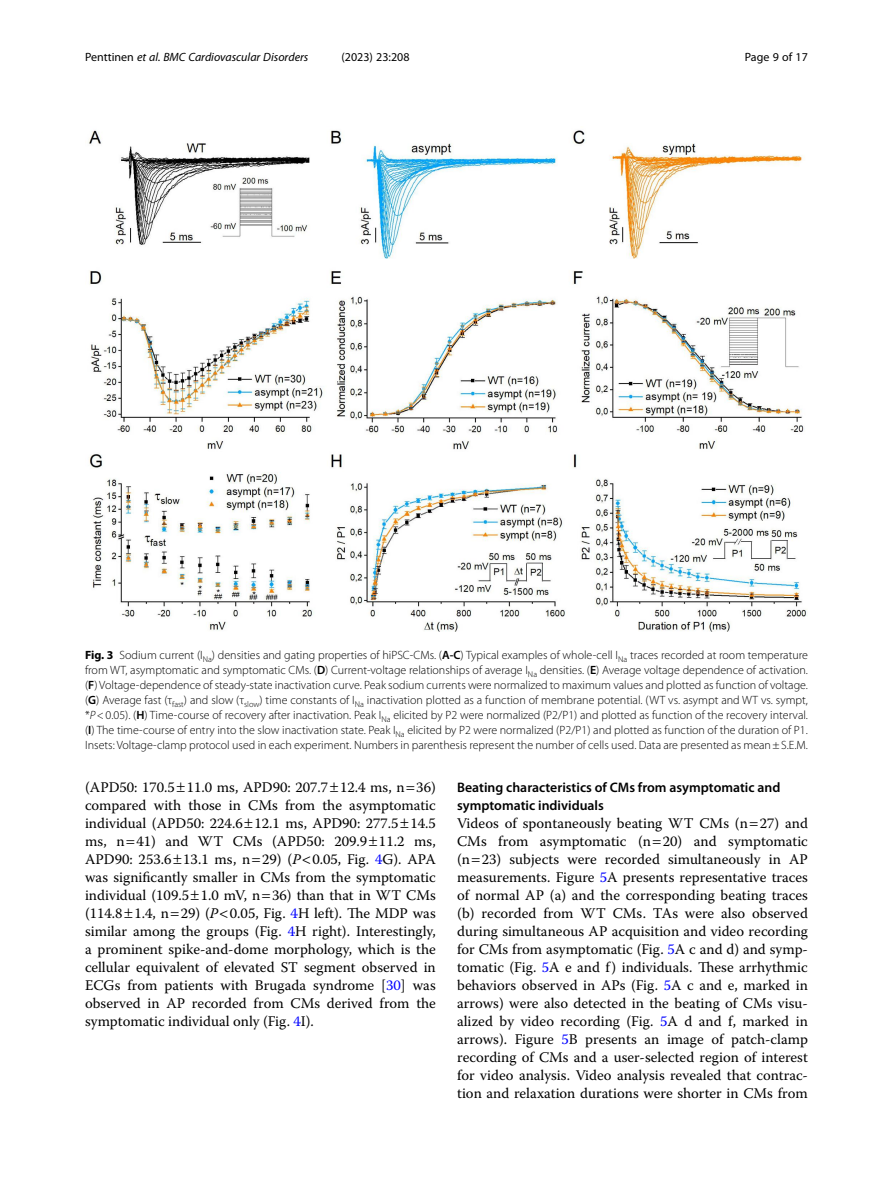
<style>
.page{position:relative;width:893px;height:1191px;background:#fff}
.page>*{position:absolute;margin:0;border:0;box-sizing:border-box;transform-origin:0 0}
.Body_Text{font:14.7px/18px "Warnock Pro";color:#000;text-align:justify}
.Body_Text_Indent{font:14.7px/18px "Warnock Pro";color:#000;text-align:justify}
.Head_2{font:600 13.8px/18px "Myriad Pro";color:#000}
.Figure_Caption{font:300 12px/15px "Myriad Pro";color:#000;text-align:justify}
.t1{font:italic 12px "Myriad Pro";color:#000}
.t2{font:12px "Myriad Pro";color:#000}
.s1{font-style:normal}
.s2{font-weight:700}
.s3{font-weight:600}
.s4{font-style:italic}
.s5{color:#00f}
</style>
<div class="page">
<img style="left:88px;top:130px;width:719px;height:501px">
<p class="t1" style="left:85px;top:50px;width:225px"><span class="s1">Penttinen</span> et al. BMC Cardiovascular Disorders</p>
<p class="t2" style="left:341px;top:50px;width:70px">(2023) 23:208</p>
<p class="t2" style="left:745px;top:50px;width:65px">Page 9 of 17</p>
<p class="Figure_Caption" style="left:85px;top:647px;width:724px"><span class="s2">Fig. 3</span> Sodium current (I<sub>Na</sub>) densities and gating properties of hiPSC-CMs. (<span class="s3">A-C</span>) Typical examples of whole-cell I<sub>Na</sub> traces recorded at room temperature from WT, asymptomatic and symptomatic CMs. (<span class="s3">D</span>) Current-voltage relationships of average I<sub>Na</sub> densities. (<span class="s3">E</span>) Average voltage dependence of activation. (<span class="s3">F</span>) Voltage-dependence of steady-state inactivation curve. Peak sodium currents were normalized to maximum values and plotted as function of voltage. (<span class="s3">G</span>) Average fast (τ<sub>fast</sub>) and slow (τ<sub>slow</sub>) time constants of I<sub>Na</sub> inactivation plotted as a function of membrane potential. (WT vs. asympt and WT vs. sympt, *<span class="s4">P</span>&lt;0.05). (<span class="s3">H</span>) Time-course of recovery after inactivation. Peak I<sub>Na</sub> elicited by P2 were normalized (P2/P1) and plotted as function of the recovery interval. (<span class="s3">I</span>) The time-course of entry into the slow inactivation state. Peak I<sub>Na</sub> elicited by P2 were normalized (P2/P1) and plotted as function of the duration of P1.<br>Insets: Voltage-clamp protocol used in each experiment. Numbers in parenthesis represent the number of cells used. Data are presented as mean±S.E.M.</p>
<p class="Body_Text_Indent" style="left:85px;top:778px;width:352px">(APD50: 170.5 11.0 ms, APD90: 207.7 12.4 ms, n 36) compared with those in CMs from the asymptomatic individual (APD50: 224.6 12.1 ms, APD90: 277.5 14.5 ms, n 41) and WT CMs (APD50: 209.9 11.2 ms, APD90: 253.6 13.1 ms, n 29) (<span class="s4">P</span> 0.05, Fig. <span class="s5">4</span>G). APA was significantly smaller in CMs from the symptomatic individual (109.5 1.0 mV, n 36) than that in WT CMs (114.8 1.4, n 29) (<span class="s4">P</span> 0.05, Fig. <span class="s5">4</span>H left). The MDP was similar among the groups (Fig. <span class="s5">4</span>H right). Interestingly, a prominent spike-and-dome morphology, which is the cellular equivalent of elevated ST segment observed in ECGs from patients with Brugada syndrome [<span class="s5">30</span>] was observed in AP recorded from CMs derived from the symptomatic individual only (Fig. <span class="s5">4</span>I).</p>
<p class="Head_2" style="left:457px;top:778px;width:325px">Beating characteristics of CMs from asymptomatic and symptomatic individuals</p>
<p class="Body_Text" style="left:457px;top:814px;width:352px">Videos of spontaneously beating WT CMs (n 27) and CMs from asymptomatic (n 20) and symptomatic (n 23) subjects were recorded simultaneously in AP measurements. Figure <span class="s5">5</span>A presents representative traces of normal AP (a) and the corresponding beating traces (b) recorded from WT CMs. TAs were also observed during simultaneous AP acquisition and video recording for CMs from asymptomatic (Fig. <span class="s5">5</span>A c and d) and symp&shy;tomatic (Fig. <span class="s5">5</span>A e and f) individuals. These arrhythmic behaviors observed in APs (Fig. <span class="s5">5</span>A c and e, marked in arrows) were also detected in the beating of CMs visu&shy;alized by video recording (Fig. <span class="s5">5</span>A d and f, marked in arrows). Figure <span class="s5">5</span>B presents an image of patch-clamp recording of CMs and a user-selected region of interest for video analysis. Video analysis revealed that contrac&shy;tion and relaxation durations were shorter in CMs from</p>
</div>
